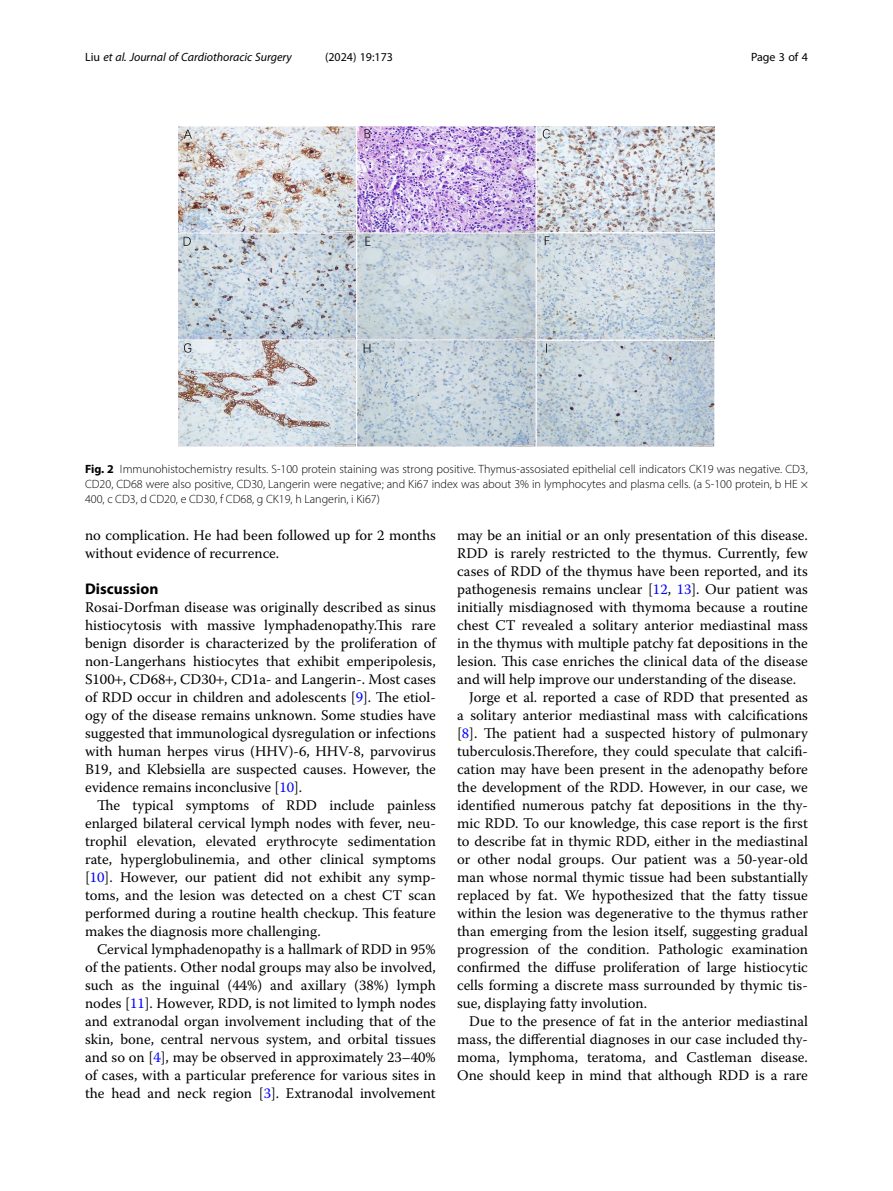
<style>
.page{position:relative;width:893px;height:1191px;background:#fff}
.page>*{position:absolute;margin:0;border:0;box-sizing:border-box;transform-origin:0 0}
.Head_1{font:700 15.45px "Myriad Pro";color:#000}
.Body_Text_Indent{font:14.7px/18px "Warnock Pro";color:#000;text-align:justify}
.Body_Text{font:14.7px/18px "Warnock Pro";color:#000;text-align:justify}
.Figure_Caption{font:300 12px/15px "Myriad Pro";color:#000;text-align:justify}
.t1{font:italic 12px "Myriad Pro";color:#000}
.t2{font:12px "Myriad Pro";color:#000}
.s1{font-style:normal}
.s2{font-weight:700}
.s3{color:#00f}
</style>
<div class="page">
<img style="left:178px;top:126px;width:536px;height:320px">
<p class="t1" style="left:85px;top:50px;width:208px"><span class="s1">Liu</span> et al. Journal of Cardiothoracic Surgery</p>
<p class="t2" style="left:325px;top:50px;width:70px">(2024) 19:173</p>
<p class="t2" style="left:751px;top:50px;width:58px">Page 3 of 4</p>
<p class="Figure_Caption" style="left:85px;top:461px;width:724px"><span class="s2">Fig. 2</span> Immunohistochemistry results. S-100 protein staining was strong positive. Thymus-assosiated epithelial cell indicators CK19 was negative. CD3, CD20, CD68 were also positive, CD30, Langerin were negative; and Ki67 index was about 3% in lymphocytes and plasma cells. (a S-100 protein, b HE × 400, c CD3, d CD20, e CD30, f CD68, g CK19, h Langerin, i Ki67)</p>
<p class="Body_Text_Indent" style="left:85px;top:526px;width:352px">no complication. He had been followed up for 2 months without evidence of recurrence.</p>
<p class="Head_1" style="left:85px;top:579px;width:75px">Discussion</p>
<p class="Body_Text" style="left:85px;top:598px;width:352px">Rosai-Dorfman disease was originally described as sinus histiocytosis with massive lymphadenopathy.This rare benign disorder is characterized by the proliferation of non-Langerhans histiocytes that exhibit emperipolesis, S100 , CD68 , CD30 , CD1a- and Langerin-. Most cases of RDD occur in children and adolescents [<span class="s3">9</span>]. The etiol&shy;ogy of the disease remains unknown. Some studies have suggested that immunological dysregulation or infections with human herpes virus (HHV)-6, HHV-8, parvovirus B19, and Klebsiella are suspected causes. However, the evidence remains inconclusive [<span class="s3">10</span>].</p>
<p class="Body_Text_Indent" style="left:85px;top:796px;width:352px;text-indent:12px">The typical symptoms of RDD include painless enlarged bilateral cervical lymph nodes with fever, neu&shy;trophil elevation, elevated erythrocyte sedimentation rate, hyperglobulinemia, and other clinical symptoms [<span class="s3">10</span>]. However, our patient did not exhibit any symp&shy;toms, and the lesion was detected on a chest CT scan performed during a routine health checkup. This feature makes the diagnosis more challenging.</p>
<p class="Body_Text_Indent" style="left:85px;top:940px;width:352px;text-indent:12px">Cervical lymphadenopathy is a hallmark of RDD in 95% of the patients. Other nodal groups may also be involved, such as the inguinal (44%) and axillary (38%) lymph nodes [<span class="s3">11</span>]. However, RDD, is not limited to lymph nodes and extranodal organ involvement including that of the skin, bone, central nervous system, and orbital tissues and so on [<span class="s3">4</span>], may be observed in approximately 23–40% of cases, with a particular preference for various sites in the head and neck region [<span class="s3">3</span>]. Extranodal involvement</p>
<p class="Body_Text_Indent" style="left:457px;top:526px;width:352px">may be an initial or an only presentation of this disease.<br>RDD is rarely restricted to the thymus. Currently, few cases of RDD of the thymus have been reported, and its pathogenesis remains unclear [<span class="s3">12</span>, <span class="s3">13</span>]. Our patient was initially misdiagnosed with thymoma because a routine chest CT revealed a solitary anterior mediastinal mass in the thymus with multiple patchy fat depositions in the lesion. This case enriches the clinical data of the disease and will help improve our understanding of the disease.</p>
<p class="Body_Text_Indent" style="left:457px;top:688px;width:352px;text-indent:12px">Jorge et al. reported a case of RDD that presented as a solitary anterior mediastinal mass with calcifications [<span class="s3">8</span>]. The patient had a suspected history of pulmonary tuberculosis.Therefore, they could speculate that calcifi&shy;cation may have been present in the adenopathy before the development of the RDD. However, in our case, we identified numerous patchy fat depositions in the thy&shy;mic RDD. To our knowledge, this case report is the first to describe fat in thymic RDD, either in the mediastinal or other nodal groups. Our patient was a 50-year-old man whose normal thymic tissue had been substantially replaced by fat. We hypothesized that the fatty tissue within the lesion was degenerative to the thymus rather than emerging from the lesion itself, suggesting gradual progression of the condition. Pathologic examination confirmed the diffuse proliferation of large histiocytic cells forming a discrete mass surrounded by thymic tis&shy;sue, displaying fatty involution.</p>
<p class="Body_Text_Indent" style="left:457px;top:1012px;width:352px;text-indent:12px">Due to the presence of fat in the anterior mediastinal mass, the differential diagnoses in our case included thy&shy;moma, lymphoma, teratoma, and Castleman disease.<br>One should keep in mind that although RDD is a rare</p>
</div>
